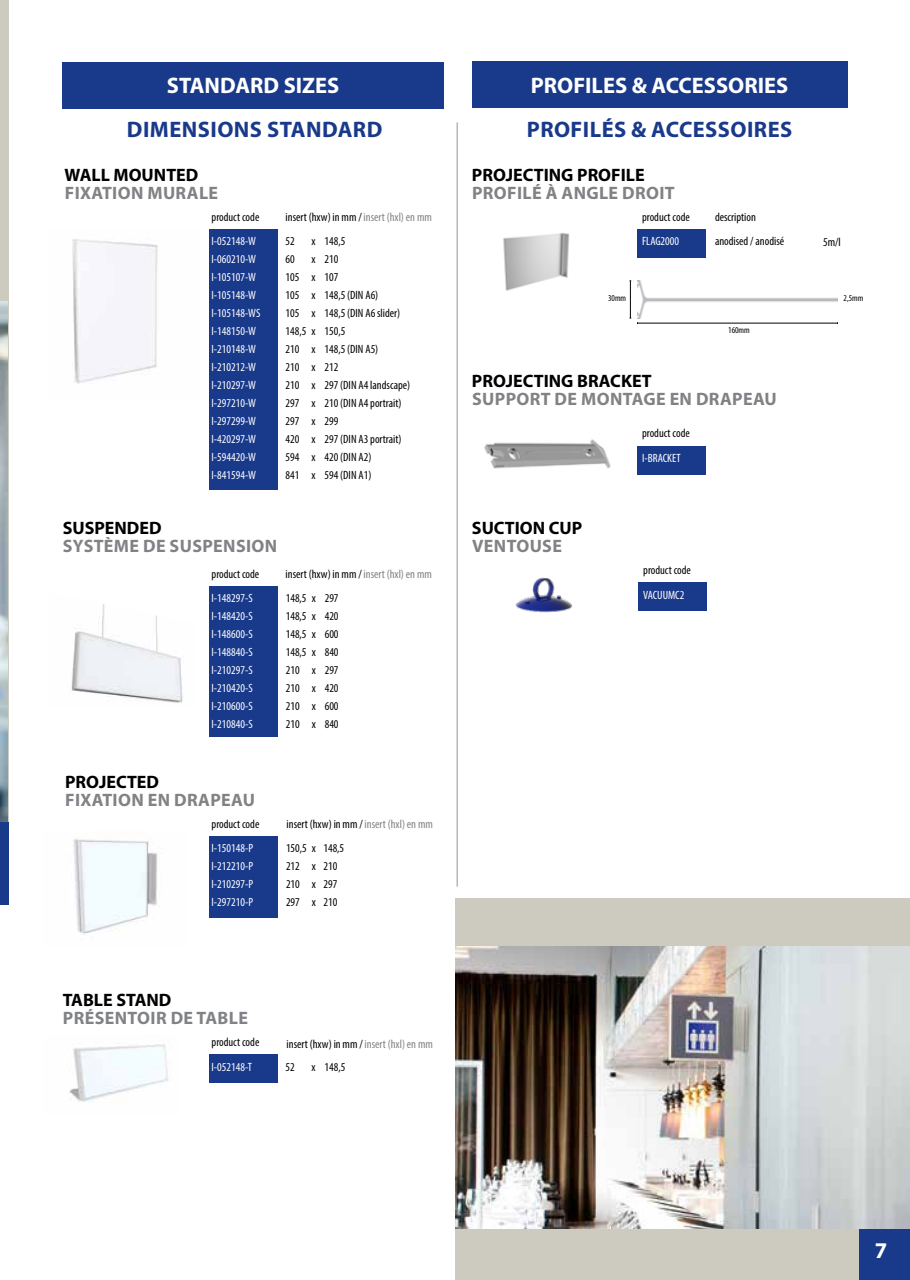
<style>
.page{position:relative;width:910px;height:1280px;background:#fff}
.page>*{position:absolute;margin:0;border:0;box-sizing:border-box;transform-origin:0 0}
.t1{font:700 22.5px "Myriad Pro";letter-spacing:.02em;color:#19398a}
.t2{font:700 22.5px "Myriad Pro";color:#fff}
.t3{font:700 18px "Myriad Pro";letter-spacing:.02em;color:#808285}
.t4{font:700 18px "Myriad Pro";color:#000}
.t5{font:condensed 12px/18px "Myriad Pro";color:#000}
.t6{font:condensed 12px/18px "Myriad Pro";color:#fff;text-align:justify}
.t7{font:condensed 9px "Myriad Pro";color:#000}
.s1{color:#808285}
</style>
<div class="page">
<div style="left:455px;top:899px;width:455px;height:381px;background:#cdcbbf"></div>
<div style="left:0;top:0;width:9px;height:826px;background:#cdcbbf"></div>
<img style="left:0;top:301px;width:8px;height:521px">
<div style="left:0;top:822px;width:9px;height:82px;background:#19398a"></div>
<div style="left:209px;top:229px;width:68px;height:261px;background:#19398a"></div>
<div style="left:209px;top:586px;width:68px;height:151px;background:#19398a"></div>
<div style="left:209px;top:836px;width:68px;height:81px;background:#19398a"></div>
<div style="left:209px;top:1054px;width:68px;height:29px;background:#19398a"></div>
<hr style="left:457px;top:122px;width:1px;height:765px;background:#939598">
<div style="left:63px;top:62px;width:381px;height:46px;background:#19398a"></div>
<div style="left:472px;top:62px;width:375px;height:46px;background:#19398a"></div>
<div style="left:638px;top:229px;width:68px;height:29px;background:#19398a"></div>
<div style="left:638px;top:446px;width:68px;height:28px;background:#19398a"></div>
<div style="left:639px;top:583px;width:68px;height:28px;background:#19398a"></div>
<img style="left:72px;top:239px;width:86px;height:145px">
<img style="left:71px;top:604px;width:112px;height:99px">
<img style="left:73px;top:838px;width:85px;height:97px">
<img style="left:69px;top:1044px;width:100px;height:58px">
<img style="left:638px;top:281px;width:200px;height:37px">
<div style="left:859px;top:1228px;width:51px;height:52px;background:#19398a"></div>
<img style="left:455px;top:946px;width:455px;height:282px">
<img style="left:515px;top:577px;width:57px;height:36px">
<hr style="left:630px;top:281px;width:1px;height:37px;background:#020405">
<hr style="left:637px;top:323px;width:200px;height:1px;background:#020405">
<img style="left:484px;top:439px;width:127px;height:30px">
<img style="left:503px;top:232px;width:67px;height:59px">
<h1 class="t2" style="left:167px;top:71px;width:174px">STANDARD SIZES</h1>
<h1 class="t2" style="left:531px;top:71px;width:259px">PROFILES &amp; ACCESSORIES</h1>
<h1 class="t1" style="left:127px;top:115px;width:257px">DIMENSIONS STANDARD</h1>
<h1 class="t1" style="left:527px;top:115px;width:267px">PROFILÉS &amp; ACCESSOIRES</h1>
<h2 class="t4" style="left:472px;top:163px;width:174px">PROJECTING PROFILE</h2>
<h2 class="t3" style="left:472px;top:181px;width:204px">PROFILÉ À ANGLE DROIT</h2>
<p class="t6" style="left:642px;top:232px;width:38px">FLAG2000</p>
<p class="t5" style="left:715px;top:232px;width:71px">anodised / anodisé</p>
<h2 class="t4" style="left:65px;top:163px;width:135px">WALL MOUNTED</h2>
<h2 class="t3" style="left:65px;top:181px;width:155px">FIXATION MURALE</h2>
<p class="t6" style="left:212px;top:232px;width:50px;text-align:left">I-052148-W<br>I-060210-W<br>I-105107-W<br>I-105148-W<br>I-105148-WS<br>I-148150-W<br>I-210148-W<br>I-210212-W<br>I-210297-W<br>I-297210-W<br>I-297299-W<br>I-420297-W<br>I-594420-W<br>I-841594-W</p>
<p class="t5" style="left:286px;top:232px;width:31px">52<br>60<br>105<br>105<br>105<br>148,5 x<br>210<br>210<br>210<br>297<br>297<br>420<br>594<br>841</p>
<p class="t5" style="left:212px;top:208px;width:49px">product code</p>
<p class="t5" style="left:642px;top:208px;width:49px">product code</p>
<p class="t5" style="left:715px;top:208px;width:42px">description</p>
<p class="t5" style="left:286px;top:208px;width:148px">insert (hxw) in mm / <span class="s1">insert (hxl) en mm</span></p>
<p class="t5" style="left:823px;top:232px;width:19px">5m/l</p>
<p class="t5" style="left:325px;top:232px;width:87px">148,5<br>210<br>107<br>148,5 (DIN A6)<br>148,5 (DIN A6 slider)<br>150,5<br>148,5 (DIN A5)<br>212<br>297 (DIN A4 landscape)<br>210 (DIN A4 portrait)<br>299<br>297 (DIN A3 portrait)<br>420 (DIN A2)<br>594 (DIN A1)</p>
<p class="t5" style="left:311px;top:232px;width:6px;text-align:justify">x x x x x</p>
<p class="t5" style="left:311px;top:340px;width:6px;text-align:justify">x x x x x x x x</p>
<p class="t7" style="left:608px;top:293px;width:20px">30mm</p>
<p class="t7" style="left:843px;top:293px;width:21px">2,5mm</p>
<p class="t7" style="left:728px;top:325px;width:23px">160mm</p>
<h2 class="t4" style="left:472px;top:369px;width:181px">PROJECTING BRACKET</h2>
<h2 class="t3" style="left:472px;top:387px;width:306px">SUPPORT DE MONTAGE EN DRAPEAU</h2>
<p class="t5" style="left:642px;top:424px;width:49px">product code</p>
<p class="t6" style="left:642px;top:449px;width:40px">I-BRACKET</p>
<h2 class="t4" style="left:63px;top:516px;width:100px">SUSPENDED</h2>
<h2 class="t3" style="left:63px;top:534px;width:216px">SYSTÈME DE SUSPENSION</h2>
<p class="t5" style="left:212px;top:564px;width:49px">product code</p>
<p class="t5" style="left:286px;top:564px;width:148px">insert (hxw) in mm / <span class="s1">insert (hxl) en mm</span></p>
<p class="t6" style="left:212px;top:589px;width:43px">I-148297-S I-148420-S I-148600-S I-148840-S I-210297-S I-210420-S I-210600-S I-210840-S</p>
<p class="t5" style="left:286px;top:589px;width:31px">148,5 x<br>148,5 x<br>148,5 x<br>148,5 x<br>210<br>210<br>210<br>210</p>
<p class="t5" style="left:312px;top:661px;width:6px;text-align:justify">x x x x</p>
<p class="t5" style="left:325px;top:589px;width:15px;text-align:justify">297<br>420<br>600<br>840<br>297<br>420<br>600<br>840</p>
<h2 class="t4" style="left:65px;top:770px;width:95px">PROJECTED</h2>
<h2 class="t3" style="left:65px;top:788px;width:191px">FIXATION EN DRAPEAU</h2>
<p class="t6" style="left:212px;top:839px;width:43px">I-150148-P I-212210-P I-210297-P I-297210-P</p>
<p class="t5" style="left:286px;top:839px;width:31px">150,5 x<br>212<br>210<br>297</p>
<p class="t5" style="left:212px;top:815px;width:49px">product code</p>
<p class="t5" style="left:287px;top:815px;width:148px">insert (hxw) in mm / <span class="s1">insert (hxl) en mm</span></p>
<p class="t5" style="left:323px;top:839px;width:22px">148,5<br>210<br>297<br>210</p>
<p class="t5" style="left:312px;top:857px;width:6px;text-align:justify">x x x</p>
<h2 class="t4" style="left:63px;top:988px;width:110px">TABLE STAND</h2>
<h2 class="t3" style="left:63px;top:1006px;width:187px">PRÉSENTOIR DE TABLE</h2>
<p class="t6" style="left:212px;top:1058px;width:42px">I-052148-T</p>
<p class="t5" style="left:286px;top:1058px;width:11px">52</p>
<p class="t5" style="left:311px;top:1058px;width:35px">x 148,5</p>
<p class="t5" style="left:212px;top:1033px;width:49px">product code</p>
<p class="t5" style="left:287px;top:1034px;width:148px">insert (hxw) in mm / <span class="s1">insert (hxl) en mm</span></p>
<h2 class="t4" style="left:472px;top:516px;width:112px">SUCTION CUP</h2>
<h2 class="t3" style="left:472px;top:534px;width:91px">VENTOUSE</h2>
<p class="t5" style="left:643px;top:561px;width:49px">product code</p>
<p class="t6" style="left:643px;top:586px;width:43px">VACUUMC2</p>
<h1 class="t2" style="left:875px;top:1236px;width:14px">7</h1>
</div>
